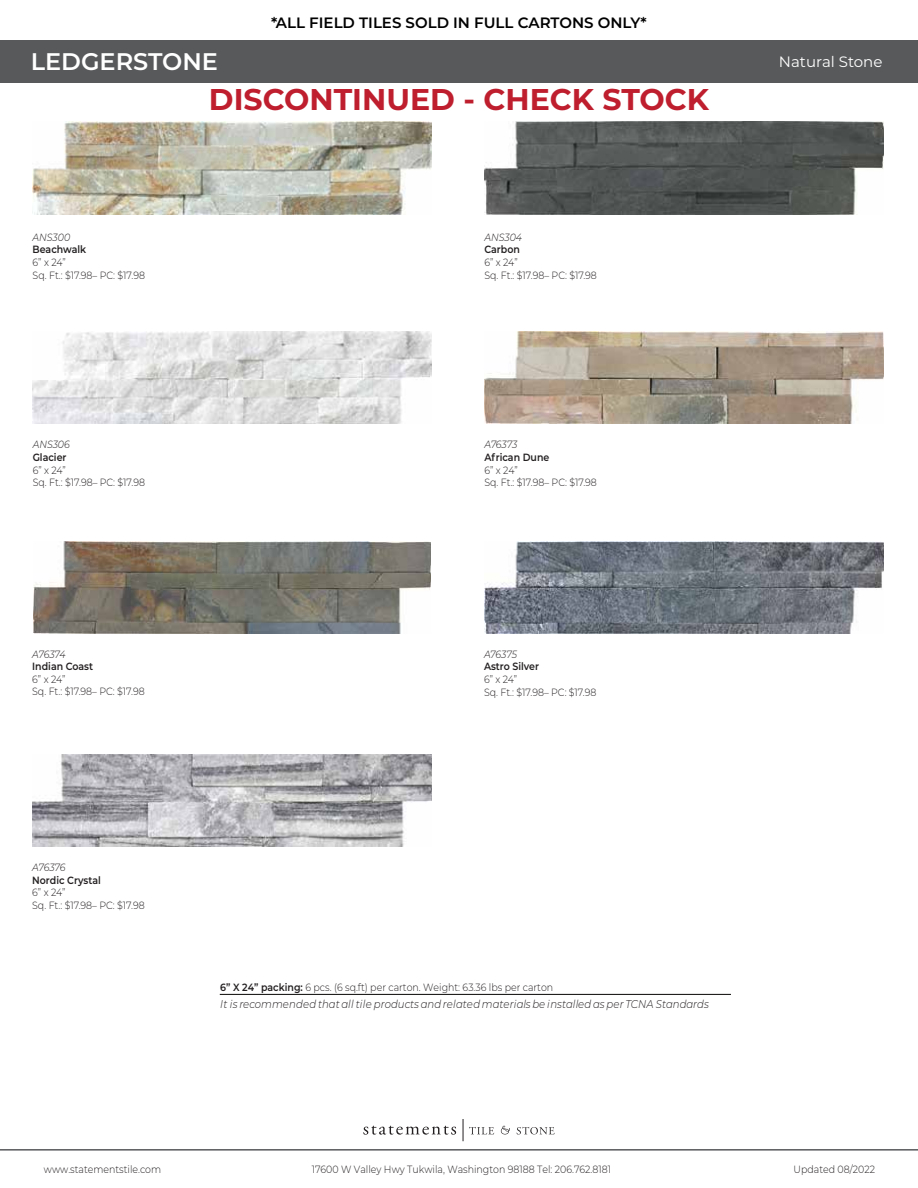
<style>
.page{position:relative;width:918px;height:1188px;background:#fff}
.page>*{position:absolute;margin:0;border:0;box-sizing:border-box;transform-origin:0 0}
.t1{font:700 30px "Montserrat";color:#be1e2d}
.t2{font:600 24px "Montserrat";color:#fff}
.t3{font:600 15px "Montserrat";color:#000}
.t4{font:15px "Montserrat";color:#fff}
.t5{font:italic 300 11.25px "Montserrat";letter-spacing:.005em;color:#231f20;scale:.9 1}
.t6{font:300 10.5px/12.6px "Montserrat";color:#231f20;scale:.9 1}
.t7{font:600 10.5px "Montserrat";color:#231f20;scale:.9 1}
.t8{font:italic 300 10.5px "Montserrat";letter-spacing:-.01em;color:#231f20;scale:.9 1}
.s1{font-weight:600}
</style>
<div class="page">
<div style="left:0;top:40px;width:918px;height:43px;background:#58595b"></div>
<hr style="left:0;top:1149px;width:918px;height:2px;background:#58595b">
<svg style="left:363px;top:1126px;width:93px;height:9px"></svg>
<svg style="left:501px;top:1126px;width:9px;height:8px"></svg>
<svg style="left:517px;top:1127px;width:38px;height:7px"></svg>
<svg style="left:463px;top:1119px;width:31px;height:22px"></svg>
<hr style="left:220px;top:994px;width:511px;height:1px;background:#221f1f">
<img style="left:484px;top:332px;width:399px;height:92px">
<img style="left:34px;top:541px;width:397px;height:93px">
<img style="left:484px;top:541px;width:399px;height:92px">
<img style="left:33px;top:754px;width:399px;height:93px">
<img style="left:33px;top:121px;width:398px;height:93px">
<img style="left:484px;top:121px;width:399px;height:93px">
<img style="left:33px;top:332px;width:399px;height:92px">
<h3 class="t3" style="left:271px;top:12px;width:377px">*ALL FIELD TILES SOLD IN FULL CARTONS ONLY*</h3>
<h2 class="t2" style="left:31px;top:44px;width:189px">LEDGERSTONE</h2>
<h3 class="t4" style="left:779px;top:51px;width:105px">Natural Stone</h3>
<p class="t8" style="left:33px;top:230px;width:43px">ANS300</p>
<p class="t7" style="left:33px;top:242px;width:61px">Beachwalk</p>
<p class="t6" style="left:33px;top:256px;width:126px">6” x 24”<br>Sq. Ft.: $17.98– PC: $17.98</p>
<p class="t8" style="left:33px;top:438px;width:43px">ANS306</p>
<p class="t7" style="left:33px;top:450px;width:39px">Glacier</p>
<p class="t6" style="left:33px;top:463px;width:126px">6” x 24”<br>Sq. Ft.: $17.98– PC: $17.98</p>
<p class="t8" style="left:32px;top:647px;width:39px">A76374</p>
<p class="t7" style="left:32px;top:659px;width:69px">Indian Coast</p>
<p class="t6" style="left:32px;top:673px;width:126px">6” x 24”<br>Sq. Ft.: $17.98– PC: $17.98</p>
<p class="t8" style="left:32px;top:860px;width:39px">A76376</p>
<p class="t7" style="left:32px;top:872px;width:78px">Nordic Crystal</p>
<p class="t6" style="left:32px;top:886px;width:126px">6” x 24”<br>Sq. Ft.: $17.98– PC: $17.98</p>
<h1 class="t1" style="left:209px;top:78px;width:502px">DISCONTINUED - CHECK STOCK</h1>
<p class="t8" style="left:484px;top:230px;width:43px">ANS304</p>
<p class="t7" style="left:484px;top:242px;width:41px">Carbon</p>
<p class="t6" style="left:484px;top:256px;width:126px">6” x 24”<br>Sq. Ft.: $17.98– PC: $17.98</p>
<p class="t8" style="left:484px;top:438px;width:38px">A76373</p>
<p class="t7" style="left:484px;top:450px;width:74px">African Dune</p>
<p class="t6" style="left:484px;top:463px;width:126px">6” x 24”<br>Sq. Ft.: $17.98– PC: $17.98</p>
<p class="t8" style="left:484px;top:647px;width:38px">A76375</p>
<p class="t7" style="left:484px;top:659px;width:63px">Astro Silver</p>
<p class="t6" style="left:484px;top:673px;width:126px">6” x 24”<br>Sq. Ft.: $17.98– PC: $17.98</p>
<p class="t6" style="left:220px;top:980px;width:372px"><span class="s1">6” X 24” packing:</span> 6 pcs. (6 sq.ft) per carton. Weight: 63.36 lbs per carton</p>
<p class="t5" style="left:220px;top:996px;width:544px">It is recommended that all tile products and related materials be installed as per TCNA Standards</p>
<p class="t6" style="left:44px;top:1162px;width:132px">www.statementstile.com</p>
<p class="t6" style="left:312px;top:1163px;width:334px">17600 W Valley Hwy Tukwila, Washington 98188 Tel: 206.762.8181</p>
<p class="t6" style="left:794px;top:1162px;width:92px">Updated 08/2022</p>
</div>
